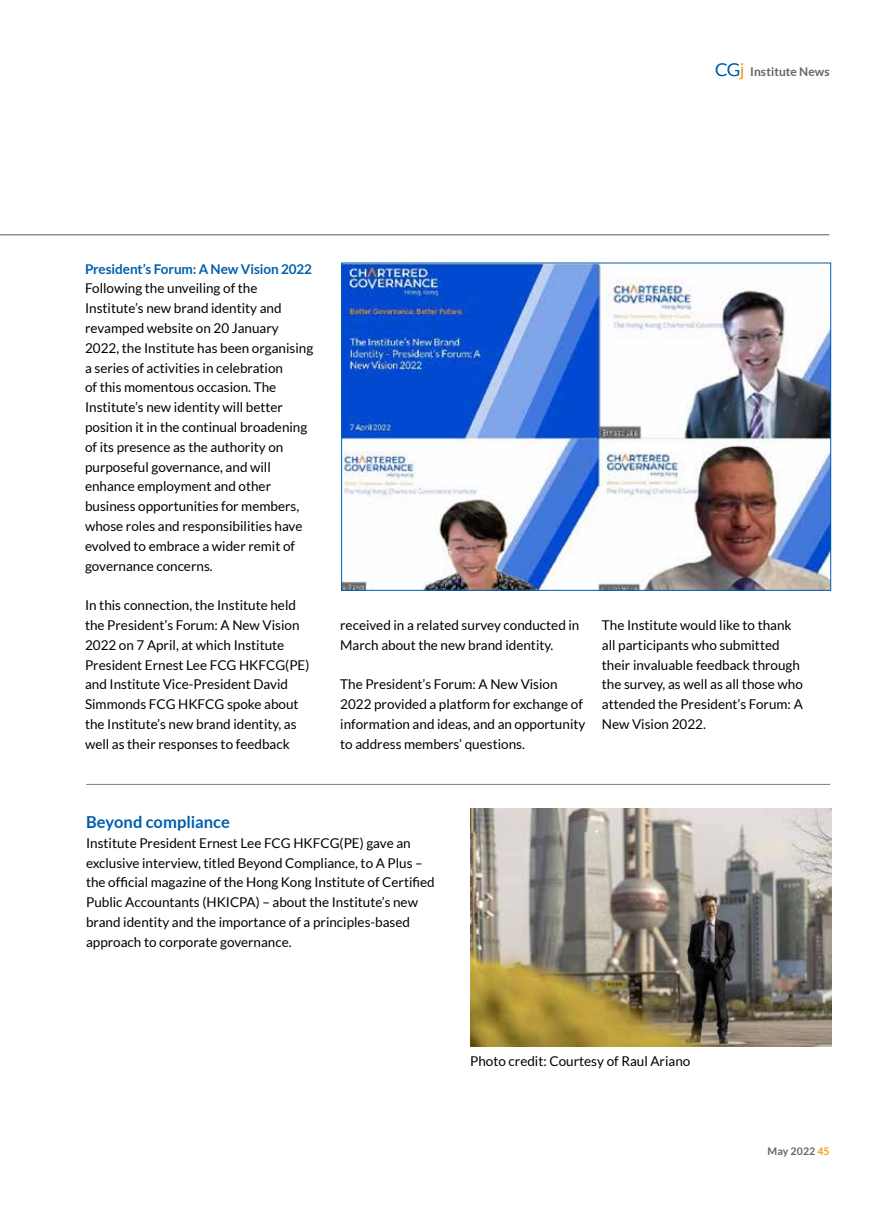
<style>
.page{position:relative;width:893px;height:1212px;background:#fff}
.page>*{position:absolute;margin:0;border:0;box-sizing:border-box;transform-origin:0 0}
.t1{font:700 16.5px "Lato";letter-spacing:.005em;color:#005fae}
.t2{font:13.5px/19.8px "Lato";color:#000}
.t3{font:700 13.5px "Lato";letter-spacing:-.005em;color:#005fae}
.t4{font:700 12px "Lato";letter-spacing:.005em;color:#636466}
.t5{font:700 10.5px "Lato";letter-spacing:.01em;color:#636466}
.s1{color:#f99d1c}
</style>
<div class="page">
<svg style="left:716px;top:63px;width:27px;height:16px"></svg>
<hr style="left:0;top:234px;width:829px;height:1px;background:#807f83">
<hr style="left:86px;top:784px;width:744px;height:1px;background:#636466">
<img style="left:471px;top:808px;width:360px;height:239px">
<img style="left:343px;top:265px;width:486px;height:324px">
<div style="left:341px;top:263px;width:490px;height:328px;border:1px solid #005fae"></div>
<p class="t4" style="left:750px;top:65px;width:81px">Institute News</p>
<p class="t3" style="left:85px;top:261px;width:229px">President’s Forum: A New Vision 2022</p>
<p class="t2" style="left:85px;top:278px;width:230px">Following the unveiling of the Institute’s new brand identity and revamped website on 20 January 2022, the Institute has been organising a series of activities in celebration<br>of this momentous occasion. The Institute’s new identity will better position it in the continual broadening of its presence as the authority on purposeful governance, and will enhance employment and other business opportunities for members, whose roles and responsibilities have evolved to embrace a wider remit of governance concerns.</p>
<p class="t2" style="left:85px;top:595px;width:226px">In this connection, the Institute held the President’s Forum: A New Vision 2022 on 7 April, at which Institute President Ernest Lee FCG HKFCG(PE) and Institute Vice-President David Simmonds FCG HKFCG spoke about the Institute’s new brand identity, as well as their responses to feedback</p>
<p class="t2" style="left:340px;top:615px;width:241px">received in a related survey conducted in<br>March about the new brand identity.</p>
<p class="t2" style="left:340px;top:674px;width:247px">The President’s Forum: A New Vision 2022 provided a platform for exchange of information and ideas, and an opportunity to address members’ questions.</p>
<p class="t2" style="left:602px;top:615px;width:203px">The Institute would like to thank all participants who submitted their invaluable feedback through the survey, as well as all those who attended the President’s Forum: A<br>New Vision 2022.</p>
<p class="t1" style="left:86px;top:812px;width:145px">Beyond compliance</p>
<p class="t2" style="left:86px;top:833px;width:350px">Institute President Ernest Lee FCG HKFCG(PE) gave an exclusive interview, titled Beyond Compliance, to A Plus – the official magazine of the Hong Kong Institute of Certified Public Accountants (HKICPA) – about the Institute’s new brand identity and the importance of a principles-based approach to corporate governance.</p>
<p class="t2" style="left:470px;top:1051px;width:222px">Photo credit: Courtesy of Raul Ariano</p>
<p class="t5" style="left:767px;top:1145px;width:64px">May 2022 <span class="s1">45</span></p>
</div>
